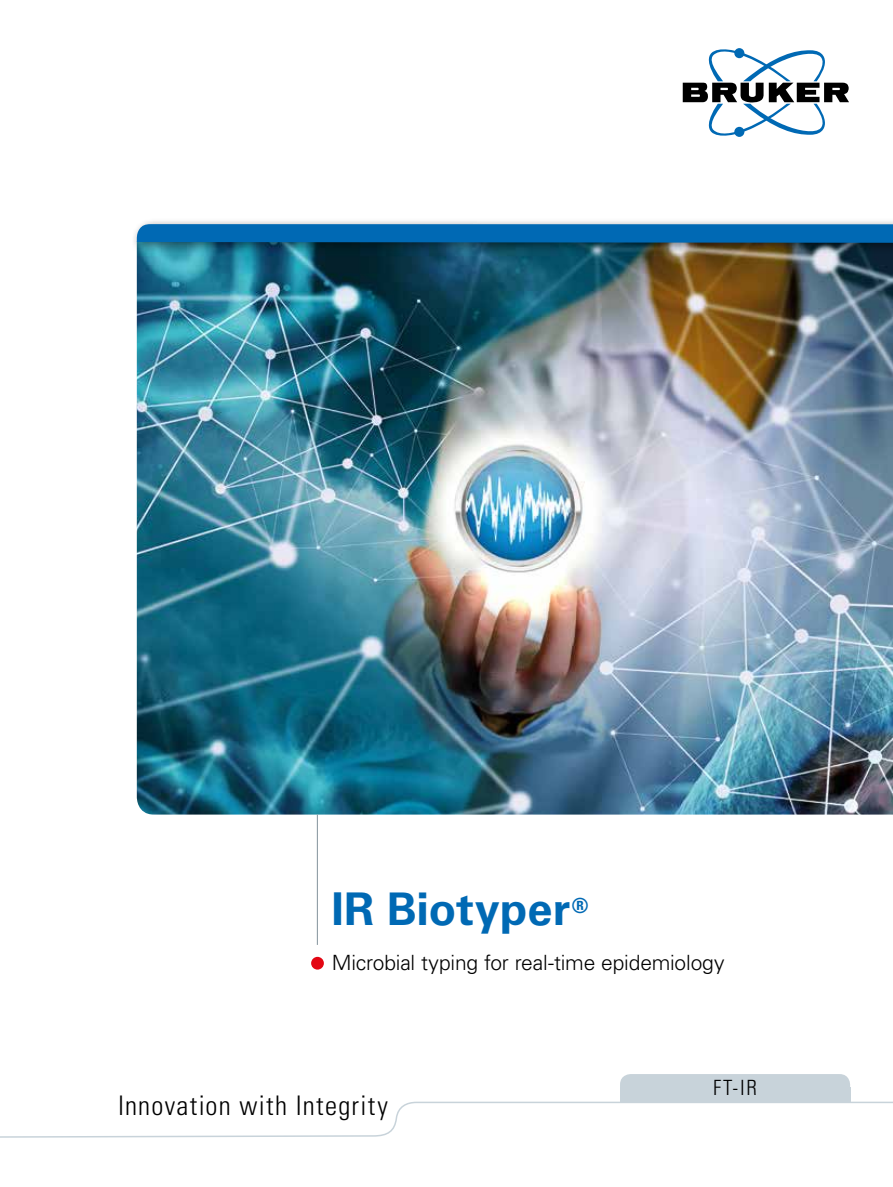
<style>
.page{position:relative;width:893px;height:1187px;background:#fff}
.page>*{position:absolute;margin:0;border:0;box-sizing:border-box;transform-origin:0 0}
.t1{font:700 45px "Univers LT Std";color:#0069b4}
.t2{font:300 condensed 27px "Univers LT Std";letter-spacing:.05em;color:#000}
.t3{font:300 21px "Univers LT Std";letter-spacing:-.01em;color:#000}
.t4{font:300 condensed 21px "Univers LT Std";color:#000}
</style>
<div class="page">
<img style="left:137px;top:255px;width:756px;height:559px">
<div style="left:620px;top:1086px;width:230px;height:15px;background:#c8d3da"></div>
<div style="left:620px;top:1073px;width:230px;height:25px;background:#c8d3da;border-radius:11px"></div>
<svg style="left:0;top:1100px;width:893px;height:38px"></svg>
<svg style="left:683px;top:48px;width:166px;height:89px"></svg>
<div style="left:311px;top:956px;width:13px;height:13px;background:#e30613;border-radius:50%"></div>
<hr style="left:317px;top:814px;width:1px;height:130px;background:#83929b">
<div style="left:131px;top:218px;width:762px;height:37px;background:#000;opacity:.5"></div>
<div style="left:137px;top:224px;width:756px;height:18px;background:#0069b4"></div>
<h1 class="t1" style="left:331px;top:882px;width:259px">IR Biotyper <sup>®</sup></h1>
<p class="t3" style="left:332px;top:949px;width:394px">Microbial typing for real-time epidemiology</p>
<p class="t2" style="left:118px;top:1089px;width:271px">Innovation with Integrity</p>
<p class="t4" style="left:713px;top:1075px;width:45px">FT-IR</p>
</div>
